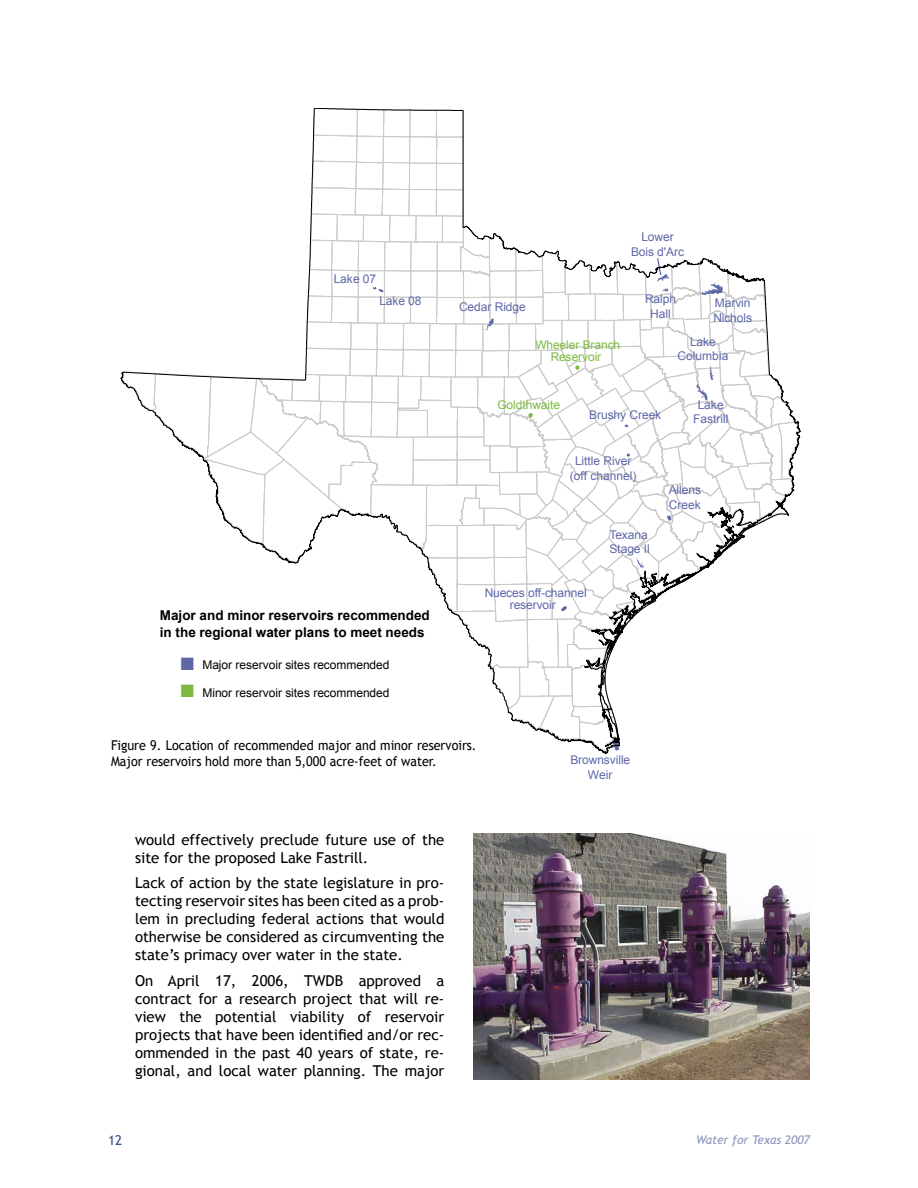
<style>
.page{position:relative;width:918px;height:1188px;background:#fff}
.page>*{position:absolute;margin:0;border:0;box-sizing:border-box;transform-origin:0 0}
.Highlight_indent{font:15px/18px "Trebuchet MS";color:#000;text-align:justify}
.t1{font:13.5px/16.2px "Trebuchet MS";color:#000;scale:.93 1}
.t2{font:700 13.5px/16.2px "Arial";color:#000}
.t3{font:13.5px "Trebuchet MS";color:#324e8b}
.t4{font:12px/14.4px "Arial";letter-spacing:-.005em;color:#5d67a8;text-align:center}
.t5{font:12px "Arial";color:#000}
.t6{font:12px "Arial";letter-spacing:-.005em;color:#7db93e}
.t7{font:italic 12px "Trebuchet MS";color:#8b95bd}
.s1{font-family:"ESRI Default Marker";font-size:17.85px;color:#5d67a8}
.s2{font-family:"ESRI Default Marker";font-size:17.85px;color:#7db93e}
</style>
<div class="page">
<svg style="left:121px;top:108px;width:680px;height:646px"></svg>
<img style="left:474px;top:834px;width:336px;height:246px">
<p class="t4" style="left:334px;top:272px;width:44px">Lake 07</p>
<p class="t4" style="left:379px;top:293px;width:44px">Lake 08</p>
<p class="t2" style="left:160px;top:608px;width:272px">Major and minor reservoirs recommended in the regional water plans to meet needs</p>
<p class="t5" style="left:181px;top:657px;width:210px"><span class="s1">"</span> Major reservoir sites recommended</p>
<p class="t5" style="left:181px;top:684px;width:210px"><span class="s2">"</span> Minor reservoir sites recommended</p>
<p class="t4" style="left:631px;top:230px;width:55px">Lower<br>Bois d'Arc</p>
<p class="t4" style="left:459px;top:300px;width:68px">Cedar Ridge</p>
<p class="t6" style="left:535px;top:337px;width:86px">Wheeler Branch</p>
<p class="t6" style="left:551px;top:349px;width:52px">Reservoir</p>
<p class="t4" style="left:645px;top:292px;width:32px">Ralph<br>Hall</p>
<p class="t4" style="left:713px;top:296px;width:40px;text-align:left">Marvin<br>Nichols</p>
<p class="t4" style="left:678px;top:335px;width:52px">Lake<br>Columbia</p>
<p class="t6" style="left:498px;top:396px;width:64px">Goldthwaite</p>
<p class="t4" style="left:589px;top:408px;width:73px">Brushy Creek</p>
<p class="t4" style="left:693px;top:398px;width:37px">Lake<br>Fastrill</p>
<p class="t4" style="left:570px;top:454px;width:68px">Little River (off channel)</p>
<p class="t4" style="left:609px;top:527px;width:42px;text-align:left">Texana<br>Stage II</p>
<p class="t4" style="left:669px;top:483px;width:34px;text-align:left">Allens<br>Creek</p>
<p class="t4" style="left:485px;top:586px;width:104px;line-height:12.1px">Nueces off-channel reservoir</p>
<p class="t1" style="left:111px;top:738px;width:395px">Figure 9. Location of recommended major and minor reservoirs.<br>Major reservoirs hold more than 5,000 acre-feet of water.</p>
<p class="Highlight_indent" style="left:135px;top:831px;width:311px">would effectively preclude future use of the site for the proposed Lake Fastrill.</p>
<p class="Highlight_indent" style="left:135px;top:874px;width:311px">Lack of action by the state legislature in pro&shy;tecting reservoir sites has been cited as a prob&shy;lem in precluding federal actions that would otherwise be considered as circumventing the state’s primacy over water in the state.</p>
<p class="Highlight_indent" style="left:135px;top:972px;width:311px">On April 17, 2006, TWDB approved a contract for a research project that will re&shy;view the potential viability of reservoir projects that have been identified and/or rec&shy;ommended in the past 40 years of state, re&shy;gional, and local water planning. The major</p>
<p class="t4" style="left:570px;top:753px;width:61px">Brownsville<br>Weir</p>
<p class="t3" style="left:108px;top:1133px;width:16px">12</p>
<p class="t7" style="left:696px;top:1133px;width:115px">Water for Texas 2007</p>
</div>
